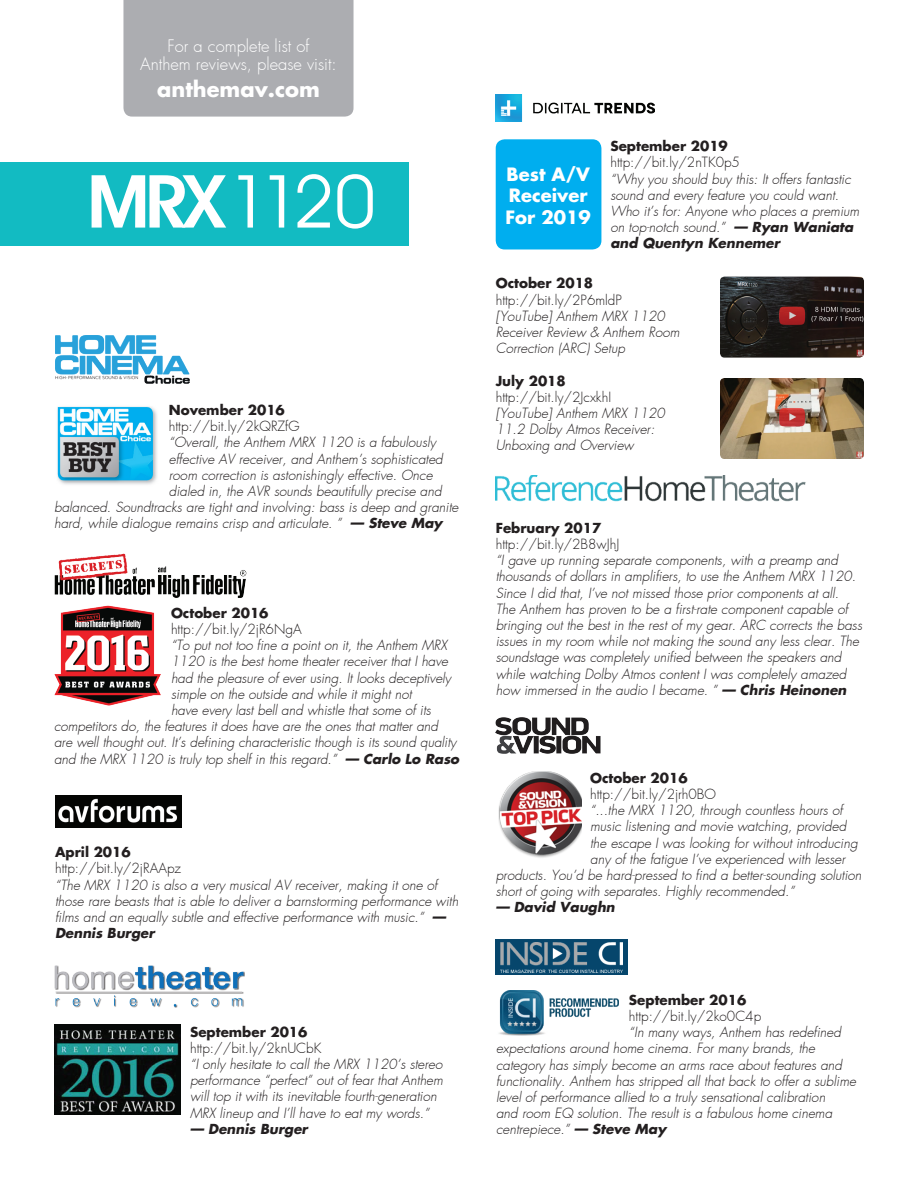
<style>
.page{position:relative;width:918px;height:1188px;background:#fff}
.page>*{position:absolute;margin:0;border:0;box-sizing:border-box;transform-origin:0 0}
.t1{font:73.65px "Avant Garde IT Cby BT";color:#fff}
.t2{font:700 21px "Futura";color:#fff}
.t3{font:700 18px/21.6px "Futura";color:#fff}
.t4{font:300 16.5px/18px "Futura";color:#fff;text-align:center}
.t5{font:italic 300 13.5px/16.2px "Futura";color:#231f20}
.t6{font:300 13.5px "Futura";color:#231f20}
.t7{font:700 13.5px "Futura";color:#231f20}
.t8{font:italic 700 13.5px "Futura";color:#231f20}
.s1{font-weight:600}
.s2{font-weight:700}
</style>
<div class="page">
<div style="left:123px;top:0;width:231px;height:117px;background:#acadb1"></div>
<div style="left:0;top:162px;width:409px;height:83px;background:#12bbc2"></div>
<img style="left:56px;top:335px;width:134px;height:49px">
<img style="left:57px;top:406px;width:100px;height:79px">
<img style="left:54px;top:606px;width:107px;height:99px">
<svg style="left:496px;top:940px;width:132px;height:35px"></svg>
<img style="left:501px;top:942px;width:121px;height:30px">
<img style="left:499px;top:990px;width:119px;height:46px">
<img style="left:55px;top:796px;width:127px;height:32px">
<img style="left:54px;top:553px;width:192px;height:45px">
<img style="left:54px;top:1025px;width:127px;height:90px">
<img style="left:54px;top:965px;width:191px;height:43px">
<img style="left:496px;top:717px;width:104px;height:36px">
<img style="left:499px;top:771px;width:82px;height:87px">
<img style="left:496px;top:476px;width:310px;height:26px">
<img style="left:720px;top:277px;width:144px;height:81px">
<img style="left:720px;top:378px;width:144px;height:81px">
<img style="left:496px;top:94px;width:159px;height:27px">
<div style="left:496px;top:139px;width:105px;height:110px;background:#00aeef;border-radius:9px"></div>
<p class="t4" style="left:140px;top:37px;width:198px">For a complete list of<br>Anthem reviews, please visit:</p>
<h2 class="t2" style="left:157px;top:75px;width:164px">anthemav.com</h2>
<h1 class="t1" style="left:87px;top:157px;width:290px"><span class="s1">MRX</span>1120</h1>
<p class="t7" style="left:169px;top:401px;width:118px">November 2016</p>
<p class="t6" style="left:169px;top:418px;width:132px">http://bit.ly/2kQRZfG</p>
<p class="t5" style="left:169px;top:435px;width:269px">“Overall, the Anthem MRX 1120 is a fabulously</p>
<p class="t5" style="left:169px;top:451px;width:276px">effective AV receiver, and Anthem’s sophisticated</p>
<p class="t5" style="left:169px;top:467px;width:265px">room correction is astonishingly effective. Once</p>
<p class="t5" style="left:169px;top:483px;width:274px">dialed in, the AVR sounds beautifully precise and</p>
<p class="t5" style="left:54px;top:499px;width:406px">balanced. Soundtracks are tight and involving: bass is deep and granite</p>
<p class="t5" style="left:54px;top:516px;width:390px">hard, while dialogue remains crisp and articulate. ” <span class="s2">— Steve May</span></p>
<p class="t7" style="left:171px;top:603px;width:99px">October 2016</p>
<p class="t6" style="left:171px;top:620px;width:132px">http://bit.ly/2jR6NgA</p>
<p class="t5" style="left:171px;top:637px;width:278px">“To put not too fine a point on it, the Anthem MRX</p>
<p class="t5" style="left:171px;top:653px;width:279px">1120 is the best home theater receiver that I have</p>
<p class="t5" style="left:171px;top:670px;width:282px">had the pleasure of ever using. It looks deceptively</p>
<p class="t5" style="left:171px;top:686px;width:242px">simple on the outside and while it might not</p>
<p class="t5" style="left:171px;top:702px;width:261px">have every last bell and whistle that some of its</p>
<p class="t5" style="left:54px;top:718px;width:385px">competitors do, the features it does have are the ones that matter and</p>
<p class="t5" style="left:54px;top:734px;width:404px">are well thought out. It’s defining characteristic though is its sound quality</p>
<p class="t5" style="left:54px;top:751px;width:407px">and the MRX 1120 is truly top shelf in this regard.” <span class="s2">— Carlo Lo Raso</span></p>
<p class="t7" style="left:55px;top:843px;width:77px">April 2016</p>
<p class="t6" style="left:55px;top:860px;width:128px">http://bit.ly/2jRAApz</p>
<p class="t5" style="left:55px;top:877px;width:405px">“The MRX 1120 is also a very musical AV receiver, making it one of those rare beasts that is able to deliver a barnstorming performance with films and an equally subtle and effective performance with music.” <span class="s2">— Dennis Burger</span></p>
<p class="t7" style="left:190px;top:1022px;width:119px">September 2016</p>
<p class="t6" style="left:190px;top:1039px;width:133px">http://bit.ly/2knUCbK</p>
<p class="t5" style="left:190px;top:1056px;width:254px">“I only hesitate to call the MRX 1120’s stereo performance “perfect” out of fear that Anthem will top it with its inevitable fourth-generation MRX lineup and I’ll have to eat my words.”</p>
<p class="t8" style="left:190px;top:1119px;width:119px">— Dennis Burger</p>
<h3 class="t3" style="left:506px;top:163px;width:87px">Best A/V<br>Receiver<br>For 2019</h3>
<p class="t7" style="left:610px;top:137px;width:119px">September 2019</p>
<p class="t6" style="left:610px;top:154px;width:131px">http://bit.ly/2nTK0p5</p>
<p class="t5" style="left:610px;top:171px;width:250px">“Why you should buy this: It offers fantastic sound and every feature you could want.<br>Who it’s for: Anyone who places a premium on top-notch sound.” <span class="s2">— Ryan Waniata and Quentyn Kennemer</span></p>
<p class="t7" style="left:496px;top:274px;width:99px">October 2018</p>
<p class="t6" style="left:496px;top:291px;width:128px">http://bit.ly/2P6mldP</p>
<p class="t5" style="left:496px;top:308px;width:185px">[YouTube] Anthem MRX 1120<br>Receiver Review &amp; Anthem Room<br>Correction (ARC) Setup</p>
<p class="t7" style="left:496px;top:371px;width:72px">July 2018</p>
<p class="t6" style="left:496px;top:388px;width:117px">http://bit.ly/2JcxkhI</p>
<p class="t5" style="left:496px;top:405px;width:171px">[YouTube] Anthem MRX 1120<br>11.2 Dolby Atmos Receiver:<br>Unboxing and Overview</p>
<p class="t7" style="left:496px;top:518px;width:107px">February 2017</p>
<p class="t6" style="left:496px;top:535px;width:125px">http://bit.ly/2B8wJhJ</p>
<p class="t5" style="left:496px;top:552px;width:368px">“I gave up running separate components, with a preamp and thousands of dollars in amplifiers, to use the Anthem MRX 1120.<br>Since I did that, I’ve not missed those prior components at all.<br>The Anthem has proven to be a first-rate component capable of bringing out the best in the rest of my gear. ARC corrects the bass issues in my room while not making the sound any less clear. The soundstage was completely unified between the speakers and while watching Dolby Atmos content I was completely amazed how immersed in the audio I became. ” <span class="s2">— Chris Heinonen</span></p>
<p class="t7" style="left:590px;top:768px;width:99px">October 2016</p>
<p class="t6" style="left:590px;top:785px;width:127px">http://bit.ly/2jrh0BO</p>
<p class="t5" style="left:590px;top:802px;width:254px">“...the MRX 1120, through countless hours of</p>
<p class="t5" style="left:590px;top:819px;width:258px">music listening and movie watching, provided</p>
<p class="t5" style="left:590px;top:835px;width:269px">the escape I was looking for without introducing</p>
<p class="t5" style="left:590px;top:851px;width:257px">any of the fatigue I’ve experienced with lesser</p>
<p class="t5" style="left:496px;top:867px;width:367px">products. You’d be hard-pressed to find a better-sounding solution</p>
<p class="t5" style="left:496px;top:883px;width:300px">short of going with separates. Highly recommended.”</p>
<p class="t8" style="left:496px;top:898px;width:121px">— David Vaughn</p>
<p class="t7" style="left:629px;top:990px;width:119px">September 2016</p>
<p class="t6" style="left:629px;top:1007px;width:134px">http://bit.ly/2ko0C4p</p>
<p class="t5" style="left:496px;top:1024px;width:361px;text-indent:133px">“In many ways, Anthem has redefined expectations around home cinema. For many brands, the category has simply become an arms race about features and functionality. Anthem has stripped all that back to offer a sublime level of performance allied to a truly sensational calibration<br>and room EQ solution. The result is a fabulous home cinema centrepiece.” <span class="s2">— Steve May</span></p>
</div>
